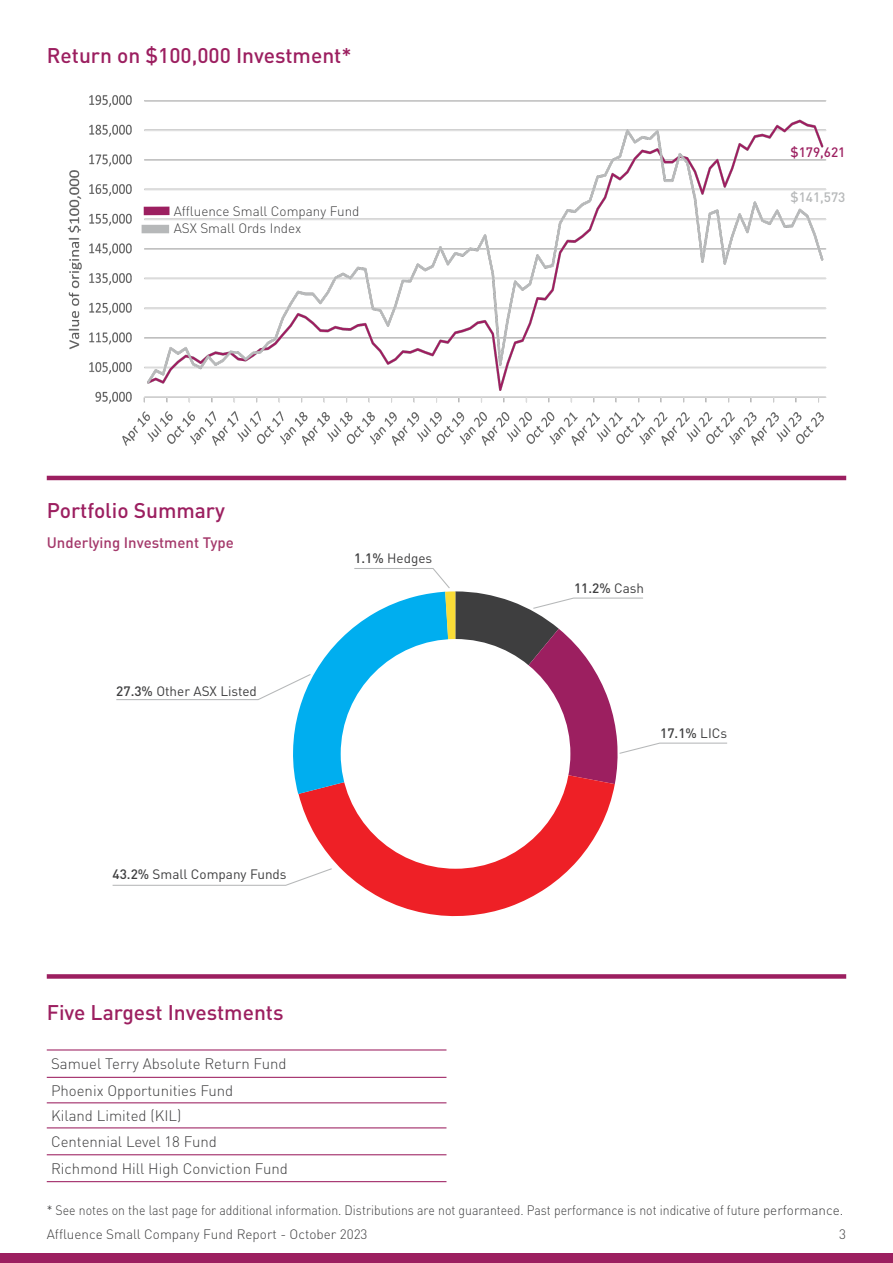
<style>
.page{position:relative;width:893px;height:1263px;background:#fff}
.page>*{position:absolute;margin:0;border:0;box-sizing:border-box;transform-origin:0 0}
.t1{font:454.5px "Chartwell Pies";color:#00aeef}
.Aff_H2{font:500 21px "DIN Pro";color:#9c1f60}
.Aff_body_10_5pt_Black{font:300 15px "DIN Pro";color:#3e3e3f}
.Aff_H2-2{font:500 15px "DIN Pro";color:#a4386a}
.t2{font:300 13.5px "DIN Pro";color:#3e3e3f;scale:.91 1}
.t3{font:300 13.5px "DIN Pro";color:#3e3e3f}
.Aff_body_10_5pt_Black-2{font:13.5px "DIN Pro";color:#3e3e3f}
.Aff_body_10_5pt_Black-3{font:500 13.5px "DIN Pro";color:#3e3e3f}
.Aff_H2-3{font:500 13.5px "DIN Pro";color:#b6b8b9}
.Aff_H2-4{font:500 13.5px "DIN Pro";color:#9c1f60}
.s1{font-weight:500}
.s2{font-weight:400}
.s3{color:#3e3e3f}
.s4{color:#9c1f60}
.s5{color:#ee2026}
.s6{color:#fadc37}
</style>
<div class="page">
<div style="left:0;top:1253px;width:893px;height:10px;background:#9c1f60"></div>
<hr style="left:47px;top:476px;width:799px;height:4px;background:#9c1f60">
<div style="left:47px;top:974px;width:799px;height:5px;background:#9c1f60"></div>
<hr style="left:47px;top:1049px;width:399px;height:1px;background:#9c1f60">
<hr style="left:47px;top:1077px;width:399px;height:1px;background:#9c1f60">
<hr style="left:47px;top:1102px;width:399px;height:1px;background:#9c1f60">
<hr style="left:47px;top:1127px;width:399px;height:1px;background:#9c1f60">
<hr style="left:47px;top:1154px;width:399px;height:1px;background:#9c1f60">
<hr style="left:47px;top:1181px;width:399px;height:1px;background:#9c1f60">
<img style="left:67px;top:95px;width:760px;height:351px">
<div style="left:144px;top:207px;width:25px;height:8px;background:#9c1f60"></div>
<div style="left:142px;top:225px;width:27px;height:8px;background:#b6b8b9"></div>
<svg style="left:533px;top:597px;width:110px;height:12px"></svg>
<svg style="left:619px;top:742px;width:108px;height:12px"></svg>
<svg style="left:112px;top:868px;width:220px;height:18px"></svg>
<svg style="left:116px;top:674px;width:195px;height:27px"></svg>
<svg style="left:354px;top:568px;width:96px;height:20px"></svg>
<p class="Aff_H2" style="left:47px;top:41px;width:306px">Return on $100,000 Investment*</p>
<p class="t3" style="left:174px;top:202px;width:187px">Affluence Small Company Fund</p>
<p class="t3" style="left:174px;top:219px;width:129px">ASX Small Ords Index</p>
<p class="Aff_H2-4" style="left:790px;top:143px;width:57px">$179,621</p>
<p class="Aff_H2-3" style="left:790px;top:188px;width:57px">$141,573</p>
<p class="Aff_H2" style="left:47px;top:496px;width:180px">Portfolio Summary</p>
<p class="Aff_H2-2" style="left:47px;top:532px;width:189px">Underlying Investment Type</p>
<p class="Aff_body_10_5pt_Black-2" style="left:354px;top:549px;width:79px"><span class="s1">1.1%</span> Hedges</p>
<p class="Aff_body_10_5pt_Black-3" style="left:574px;top:579px;width:72px">11.2% <span class="s2">Cash</span></p>
<p class="t1" style="left:271px;top:475px;width:718px"><span class="s3">11</span><span class="s4">7</span><span class="s5">43</span>28+<span class="s6">1</span></p>
<p class="Aff_body_10_5pt_Black-2" style="left:116px;top:682px;width:142px"><span class="s1">27.3%</span> Other ASX Listed</p>
<p class="Aff_body_10_5pt_Black-2" style="left:113px;top:865px;width:176px"><span class="s1">43.2%</span> Small Company Funds</p>
<p class="Aff_body_10_5pt_Black-3" style="left:660px;top:724px;width:68px">17.1% <span class="s2">LICs</span></p>
<p class="Aff_H2" style="left:47px;top:998px;width:238px">Five Largest Investments</p>
<p class="Aff_body_10_5pt_Black" style="left:51px;top:1054px;width:237px">Samuel Terry Absolute Return Fund</p>
<p class="Aff_body_10_5pt_Black" style="left:51px;top:1080px;width:184px">Phoenix Opportunities Fund</p>
<p class="Aff_body_10_5pt_Black" style="left:51px;top:1105px;width:132px">Kiland Limited (KIL)</p>
<p class="Aff_body_10_5pt_Black" style="left:51px;top:1131px;width:167px">Centennial Level 18 Fund</p>
<p class="Aff_body_10_5pt_Black" style="left:51px;top:1158px;width:238px">Richmond Hill High Conviction Fund</p>
<p class="t2" style="left:47px;top:1201px;width:877px">* See notes on the last page for additional information. Distributions are not guaranteed. Past performance is not indicative of future performance.</p>
<p class="t3" style="left:47px;top:1225px;width:322px">Affluence Small Company Fund Report - October 2023</p>
<p class="t3" style="left:839px;top:1225px;width:8px">3</p>
</div>
